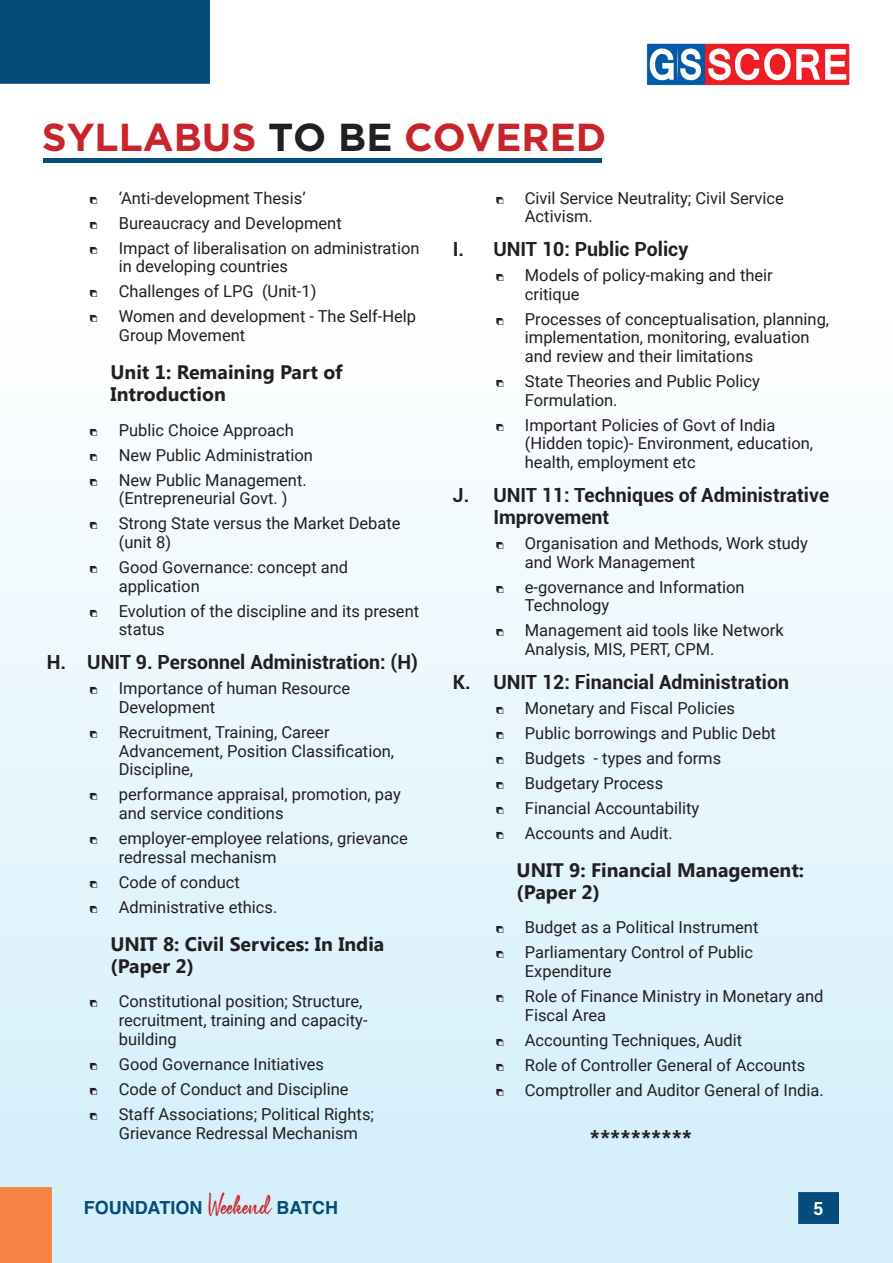
<style>
.page{position:relative;width:893px;height:1263px;background:#fff}
.page>*{position:absolute;margin:0;border:0;box-sizing:border-box;transform-origin:0 0}
.t1{font:700 39px "Gotham";color:#c8242b}
.End_Star{font:700 22.5px "Segoe UI";color:#231f20}
.t2{font:700 19.5px/22px "Roboto";color:#231f20}
.Heading_2{font:700 19.5px/22px "Segoe UI";color:#231f20}
.t3{font:700 18px "Helvetica";color:#054c7a}
.t4{font:700 18px "Roboto";color:#fff}
.t5{font:16.5px/18.6px "Roboto";color:#231f20}
.s1{color:#231f20}
.s2{font-family:"High Hill Demo";font-weight:400;color:#c8242b}
</style>
<div class="page">
<div style="left:0;top:0;width:893px;height:1263px;background:linear-gradient(to bottom,#fff,#d3eefb)"></div>
<div style="left:647px;top:43px;width:203px;height:42px;background:#ee1d23"></div>
<div style="left:647px;top:43px;width:58px;height:42px;background:#015aaa"></div>
<svg style="left:708px;top:48px;width:138px;height:32px"></svg>
<svg style="left:650px;top:48px;width:51px;height:33px"></svg>
<div style="left:646px;top:43px;width:204px;height:43px;border:1px solid #fff"></div>
<div style="left:0;top:0;width:209px;height:84px;background:#054c7a"></div>
<img style="left:799px;top:1192px;width:39px;height:31px">
<hr style="left:43px;top:162px;width:553px;height:1px;background:#231f20">
<hr style="left:43px;top:158px;width:559px;height:4px;background:#054c7a">
<div style="left:0;top:1187px;width:51px;height:76px;background:#f58345"></div>
<svg style="left:90px;top:197px;width:7px;height:7px"></svg>
<svg style="left:90px;top:222px;width:7px;height:7px"></svg>
<svg style="left:90px;top:247px;width:7px;height:7px"></svg>
<svg style="left:90px;top:290px;width:7px;height:7px"></svg>
<svg style="left:90px;top:315px;width:7px;height:7px"></svg>
<svg style="left:90px;top:429px;width:7px;height:7px"></svg>
<svg style="left:90px;top:454px;width:7px;height:7px"></svg>
<svg style="left:90px;top:479px;width:7px;height:7px"></svg>
<svg style="left:90px;top:522px;width:7px;height:7px"></svg>
<svg style="left:90px;top:566px;width:7px;height:7px"></svg>
<svg style="left:90px;top:610px;width:7px;height:7px"></svg>
<svg style="left:90px;top:687px;width:7px;height:7px"></svg>
<svg style="left:90px;top:731px;width:7px;height:7px"></svg>
<svg style="left:90px;top:793px;width:7px;height:7px"></svg>
<svg style="left:90px;top:837px;width:7px;height:7px"></svg>
<svg style="left:90px;top:880px;width:7px;height:7px"></svg>
<svg style="left:90px;top:905px;width:7px;height:7px"></svg>
<svg style="left:90px;top:1000px;width:7px;height:7px"></svg>
<svg style="left:90px;top:1062px;width:7px;height:7px"></svg>
<svg style="left:90px;top:1087px;width:7px;height:7px"></svg>
<svg style="left:90px;top:1113px;width:7px;height:7px"></svg>
<svg style="left:496px;top:197px;width:7px;height:7px"></svg>
<svg style="left:496px;top:274px;width:7px;height:7px"></svg>
<svg style="left:496px;top:318px;width:7px;height:7px"></svg>
<svg style="left:496px;top:380px;width:7px;height:7px"></svg>
<svg style="left:496px;top:424px;width:7px;height:7px"></svg>
<svg style="left:496px;top:542px;width:7px;height:7px"></svg>
<svg style="left:496px;top:585px;width:7px;height:8px"></svg>
<svg style="left:496px;top:629px;width:7px;height:7px"></svg>
<svg style="left:496px;top:706px;width:7px;height:8px"></svg>
<svg style="left:496px;top:731px;width:7px;height:8px"></svg>
<svg style="left:496px;top:756px;width:7px;height:8px"></svg>
<svg style="left:496px;top:781px;width:7px;height:8px"></svg>
<svg style="left:496px;top:807px;width:7px;height:7px"></svg>
<svg style="left:496px;top:832px;width:7px;height:7px"></svg>
<svg style="left:496px;top:926px;width:7px;height:7px"></svg>
<svg style="left:496px;top:951px;width:7px;height:7px"></svg>
<svg style="left:496px;top:995px;width:7px;height:7px"></svg>
<svg style="left:496px;top:1039px;width:7px;height:7px"></svg>
<svg style="left:496px;top:1064px;width:7px;height:7px"></svg>
<svg style="left:496px;top:1089px;width:7px;height:7px"></svg>
<h1 class="t1" style="left:42px;top:115px;width:566px">SYLLABUS <span class="s1">TO BE</span> COVERED</h1>
<p class="t5" style="left:119px;top:188px;width:188px">‘Anti-development Thesis’</p>
<p class="t5" style="left:119px;top:213px;width:224px">Bureaucracy and Development</p>
<p class="t5" style="left:119px;top:238px;width:302px">Impact of liberalisation on administration in developing countries</p>
<p class="t5" style="left:119px;top:282px;width:199px">Challenges of LPG (Unit-1)</p>
<p class="t5" style="left:119px;top:307px;width:299px">Women and development - The Self-Help<br>Group Movement</p>
<p class="Heading_2" style="left:111px;top:360px;width:233px">Unit 1: Remaining Part of<br>Introduction</p>
<p class="t5" style="left:119px;top:420px;width:176px">Public Choice Approach</p>
<p class="t5" style="left:119px;top:445px;width:196px">New Public Administration</p>
<p class="t5" style="left:119px;top:470px;width:190px">New Public Management. (Entrepreneurial Govt. )</p>
<p class="t5" style="left:119px;top:514px;width:283px">Strong State versus the Market Debate (unit 8)</p>
<p class="t5" style="left:119px;top:557px;width:231px">Good Governance: concept and application</p>
<p class="t5" style="left:119px;top:601px;width:302px">Evolution of the discipline and its present status</p>
<p class="t2" style="left:47px;top:650px;width:373px">H. UNIT 9. Personnel Administration: (H)</p>
<p class="t5" style="left:119px;top:678px;width:233px">Importance of human Resource<br>Development</p>
<p class="t5" style="left:119px;top:722px;width:277px">Recruitment, Training, Career<br>Advancement, Position Classification,<br>Discipline,</p>
<p class="t5" style="left:119px;top:784px;width:284px">performance appraisal, promotion, pay and service conditions</p>
<p class="t5" style="left:119px;top:828px;width:291px">employer-employee relations, grievance redressal mechanism</p>
<p class="t5" style="left:119px;top:872px;width:123px">Code of conduct</p>
<p class="t5" style="left:119px;top:897px;width:160px">Administrative ethics.</p>
<p class="Heading_2" style="left:111px;top:931px;width:275px">UNIT 8: Civil Services: In India (Paper 2)</p>
<p class="t5" style="left:119px;top:991px;width:250px">Constitutional position; Structure, recruitment, training and capacity&shy;building</p>
<p class="t5" style="left:119px;top:1054px;width:207px">Good Governance Initiatives</p>
<p class="t5" style="left:119px;top:1079px;width:231px">Code of Conduct and Discipline</p>
<p class="t5" style="left:119px;top:1104px;width:257px;line-height:19px">Staff Associations; Political Rights;<br>Grievance Redressal Mechanism</p>
<p class="t5" style="left:525px;top:188px;width:261px">Civil Service Neutrality; Civil Service<br>Activism.</p>
<p class="t2" style="left:453px;top:237px;width:237px">I. UNIT 10: Public Policy</p>
<p class="t5" style="left:525px;top:265px;width:249px">Models of policy-making and their critique</p>
<p class="t5" style="left:525px;top:309px;width:306px">Processes of conceptualisation, planning, implementation, monitoring, evaluation and review and their limitations</p>
<p class="t5" style="left:525px;top:371px;width:237px">State Theories and Public Policy<br>Formulation.</p>
<p class="t5" style="left:525px;top:415px;width:290px">Important Policies of Govt of India (Hidden topic)- Environment, education, health, employment etc</p>
<p class="t2" style="left:493px;top:483px;width:337px;text-indent:-40px">J. UNIT 11: Techniques of Administrative<br>Improvement</p>
<p class="t5" style="left:525px;top:533px;width:285px">Organisation and Methods, Work study and Work Management</p>
<p class="t5" style="left:525px;top:577px;width:221px">e-governance and Information<br>Technology</p>
<p class="t5" style="left:525px;top:620px;width:260px">Management aid tools like Network<br>Analysis, MIS, PERT, CPM.</p>
<p class="t2" style="left:453px;top:670px;width:338px">K. UNIT 12: Financial Administration</p>
<p class="t5" style="left:525px;top:698px;width:212px">Monetary and Fiscal Policies</p>
<p class="t5" style="left:525px;top:723px;width:253px">Public borrowings and Public Debt</p>
<p class="t5" style="left:525px;top:748px;width:198px">Budgets - types and forms</p>
<p class="t5" style="left:525px;top:773px;width:140px">Budgetary Process</p>
<p class="t5" style="left:525px;top:798px;width:176px">Financial Accountability</p>
<p class="t5" style="left:525px;top:823px;width:149px">Accounts and Audit.</p>
<p class="Heading_2" style="left:517px;top:858px;width:289px">UNIT 9: Financial Management: (Paper 2)</p>
<p class="t5" style="left:525px;top:918px;width:235px">Budget as a Political Instrument</p>
<p class="t5" style="left:525px;top:943px;width:230px">Parliamentary Control of Public<br>Expenditure</p>
<p class="t5" style="left:525px;top:986px;width:300px">Role of Finance Ministry in Monetary and<br>Fiscal Area</p>
<p class="t5" style="left:525px;top:1030px;width:219px">Accounting Techniques, Audit</p>
<p class="t5" style="left:525px;top:1055px;width:282px">Role of Controller General of Accounts</p>
<p class="t5" style="left:525px;top:1080px;width:300px">Comptroller and Auditor General of India.</p>
<p class="End_Star" style="left:590px;top:1122px;width:104px">**********</p>
<p class="t3" style="left:84px;top:1197px;width:256px">FOUNDATION <span class="s2">Weekend</span> ATCH</p>
<p class="t3" style="left:276px;top:1197px;width:14px">B</p>
<p class="t4" style="left:813px;top:1196px;width:12px">5</p>
</div>
